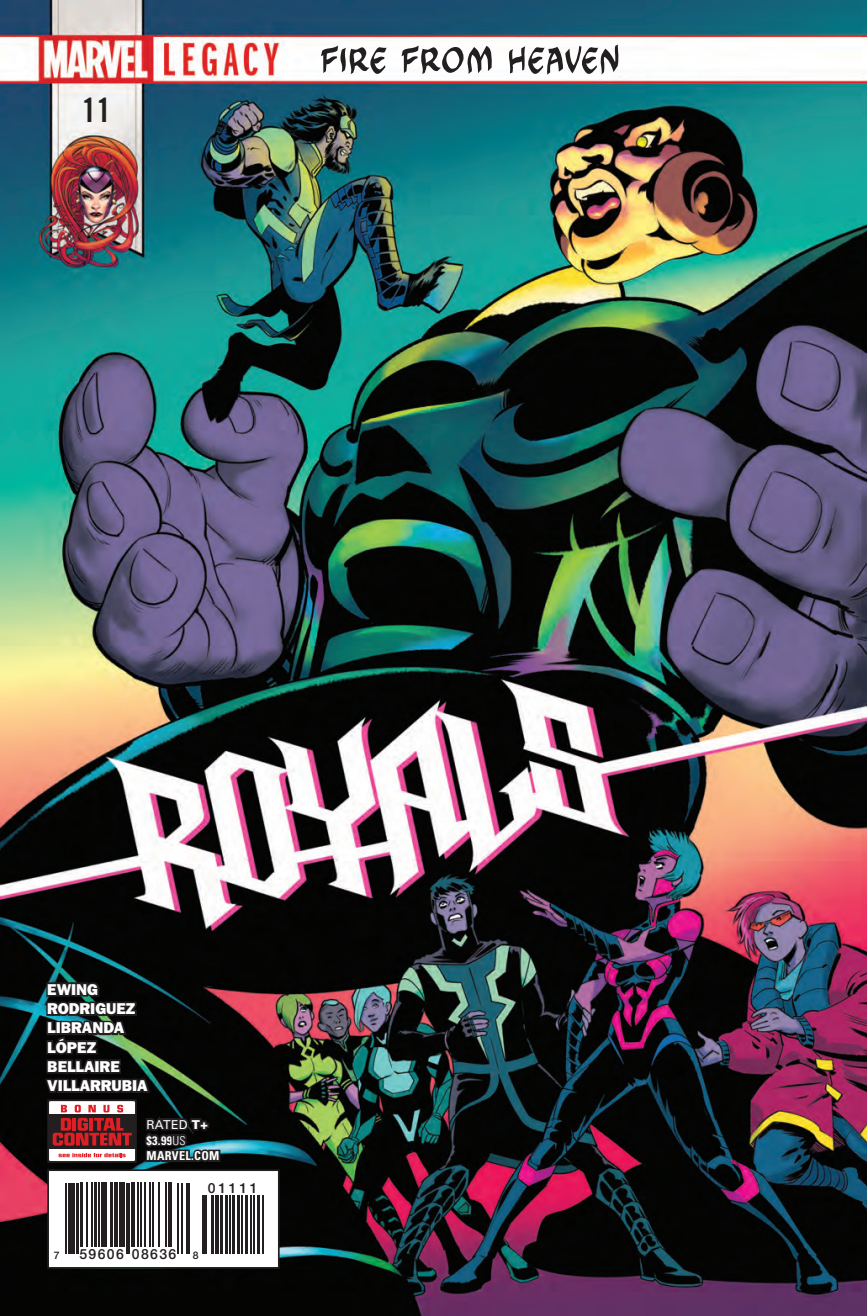
<style>
.page{position:relative;width:867px;height:1316px;background:#fff}
.page>*{position:absolute;margin:0;border:0;box-sizing:border-box;transform-origin:0 0}
.t1{font:33.25px "Trade Gothic LT Com Bd Cn 20";color:#231f20}
.t2{font:15.75px/19.2px "ITC Franklin Gothic Std Hvy";color:#fff}
.t3{font:500 14px "Helvetica Neue";letter-spacing:.1em;color:#231f20}
.t4{font:700 condensed 12.25px/15.8px "Univers LT Std";letter-spacing:.025em;color:#fff}
.t5{font:500 10.5px "Helvetica Neue";color:#231f20}
.s1{font-weight:400;font-stretch:normal}
.s2{font-weight:900;font-stretch:normal}
.s3{font-weight:300}
.s4{font-size:10.5px}
</style>
<div class="page">
<img style="left:0;top:0;width:866px;height:1315px">
<svg style="left:50px;top:1172px;width:226px;height:93px"></svg>
<div style="left:47px;top:1169px;width:232px;height:99px;border:2px solid #231f20"></div>
<hr style="left:66px;top:1182px;width:1px;height:71px;background:#231f20">
<hr style="left:68px;top:1182px;width:1px;height:71px;background:#231f20">
<hr style="left:71px;top:1182px;width:4px;height:71px;background:#231f20">
<hr style="left:76px;top:1182px;width:3px;height:71px;background:#231f20">
<hr style="left:80px;top:1182px;width:3px;height:64px;background:#231f20">
<hr style="left:86px;top:1182px;width:2px;height:64px;background:#231f20">
<hr style="left:92px;top:1182px;width:1px;height:64px;background:#231f20">
<hr style="left:94px;top:1182px;width:3px;height:64px;background:#231f20">
<hr style="left:98px;top:1182px;width:2px;height:64px;background:#231f20">
<div style="left:101px;top:1182px;width:5px;height:64px;background:#231f20"></div>
<hr style="left:110px;top:1182px;width:3px;height:64px;background:#231f20">
<hr style="left:114px;top:1182px;width:1px;height:64px;background:#231f20">
<hr style="left:117px;top:1182px;width:1px;height:64px;background:#231f20">
<div style="left:119px;top:1182px;width:5px;height:64px;background:#231f20"></div>
<hr style="left:126px;top:1182px;width:1px;height:71px;background:#231f20">
<hr style="left:128px;top:1182px;width:2px;height:71px;background:#231f20">
<hr style="left:131px;top:1182px;width:4px;height:64px;background:#231f20">
<hr style="left:138px;top:1182px;width:1px;height:64px;background:#231f20">
<hr style="left:140px;top:1182px;width:1px;height:64px;background:#231f20">
<hr style="left:144px;top:1182px;width:1px;height:64px;background:#231f20">
<hr style="left:149px;top:1182px;width:2px;height:64px;background:#231f20">
<hr style="left:152px;top:1182px;width:1px;height:64px;background:#231f20">
<hr style="left:159px;top:1182px;width:1px;height:64px;background:#231f20">
<hr style="left:165px;top:1182px;width:1px;height:64px;background:#231f20">
<hr style="left:168px;top:1182px;width:1px;height:64px;background:#231f20">
<hr style="left:170px;top:1182px;width:2px;height:64px;background:#231f20">
<hr style="left:177px;top:1182px;width:1px;height:71px;background:#231f20">
<hr style="left:181px;top:1182px;width:1px;height:71px;background:#231f20">
<hr style="left:186px;top:1182px;width:1px;height:71px;background:#231f20">
<hr style="left:189px;top:1182px;width:1px;height:71px;background:#231f20">
<hr style="left:202px;top:1194px;width:1px;height:59px;background:#231f20">
<hr style="left:204px;top:1194px;width:3px;height:59px;background:#231f20">
<hr style="left:211px;top:1194px;width:3px;height:59px;background:#231f20">
<hr style="left:215px;top:1194px;width:1px;height:59px;background:#231f20">
<hr style="left:217px;top:1194px;width:2px;height:59px;background:#231f20">
<hr style="left:220px;top:1194px;width:3px;height:59px;background:#231f20">
<hr style="left:225px;top:1194px;width:3px;height:59px;background:#231f20">
<hr style="left:229px;top:1194px;width:2px;height:59px;background:#231f20">
<hr style="left:232px;top:1194px;width:3px;height:59px;background:#231f20">
<hr style="left:237px;top:1194px;width:3px;height:59px;background:#231f20">
<hr style="left:241px;top:1194px;width:1px;height:59px;background:#231f20">
<hr style="left:245px;top:1194px;width:3px;height:59px;background:#231f20">
<hr style="left:250px;top:1194px;width:2px;height:59px;background:#231f20">
<hr style="left:253px;top:1194px;width:1px;height:59px;background:#231f20">
<hr style="left:257px;top:1194px;width:2px;height:59px;background:#231f20">
<hr style="left:262px;top:1194px;width:1px;height:59px;background:#231f20">
<svg style="left:321px;top:44px;width:298px;height:33px"></svg>
<svg style="left:43px;top:956px;width:179px;height:234px;background:#353331"></svg>
<h1 class="t1" style="left:82px;top:90px;width:31px">11</h1>
<p class="t2" style="left:47px;top:979px;width:102px">EWING<br>RODRIGUEZ<br>LIBRANDA<br>LÓPEZ<br>BELLAIRE<br>VILLARRUBIA</p>
<p class="t4" style="left:146px;top:1116px;width:74px"><span class="s1">RATED</span> <span class="s2">T+ </span>$3.99<span class="s3">US<br></span>MARVEL.COM</p>
<p class="t3" style="left:208px;top:1176px;width:51px">01111</p>
<p class="t5" style="left:54px;top:1246px;width:7px">7</p>
<p class="t3" style="left:79px;top:1241px;width:121px">59606 08636 <span class="s4">8</span></p>
</div>
